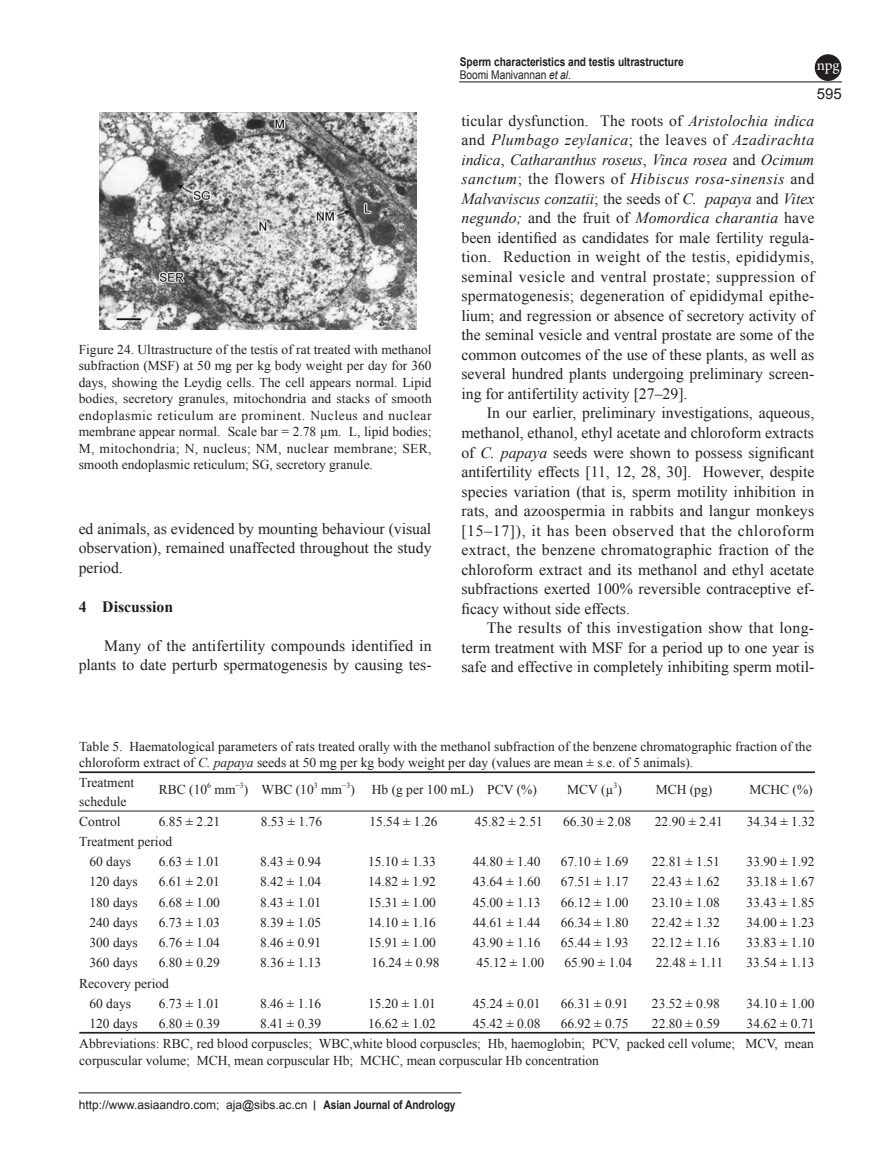
<style>
.page{position:relative;width:893px;height:1170px;background:#fff}
.page>*{position:absolute;margin:0;border:0;box-sizing:border-box;transform-origin:0 0}
.t1{font:15.75px/19.5px "Times New Roman";color:#231f20;text-align:justify}
.t2{font:700 15.75px "Times New Roman";color:#231f20}
.t3{font:15px "Arial";color:#231f20}
.t4{font:15px "Minion Pro";color:#fff}
.t5{font:13.5px/16.5px "Times New Roman";color:#231f20}
.t6{font:700 12px/13.5px "Arial";letter-spacing:-.005em;color:#231f20;scale:.85 1}
.t7{font:12px "Arial";color:#231f20}
.t8{font:7.8px "Times New Roman";color:#231f20}
.s1{font-weight:400}
.s2{font-weight:400;font-style:italic}
.s3{font-style:italic}
.s4{font-weight:700;font-size:10.5px}
.s5{font-weight:700}
</style>
<div class="page">
<hr style="left:459px;top:81px;width:383px;height:1px;background:#231f20">
<hr style="left:79px;top:1092px;width:382px;height:1px;background:#231f20">
<div style="left:815px;top:54px;width:26px;height:27px;background:#231f20;border-radius:50%"></div>
<img style="left:100px;top:113px;width:317px;height:217px">
<hr style="left:79px;top:771px;width:736px;height:2px;background:#231f20">
<hr style="left:79px;top:810px;width:735px;height:1px;background:#231f20">
<hr style="left:79px;top:1031px;width:736px;height:2px;background:#231f20">
<p class="t5" style="left:79px;top:341px;width:355px;text-align:justify">Figure 24. Ultrastructure of the testis of rat treated with methanol subfraction (MSF) at 50 mg per kg body weight per day for 360 days, showing the Leydig cells. The cell appears normal. Lipid bodies, secretory granules, mitochondria and stacks of smooth endoplasmic reticulum are prominent. Nucleus and nuclear membrane appear normal. Scale bar = 2.78 µm. L, lipid bodies; M, mitochondria; N, nucleus; NM, nuclear membrane; SER, smooth endoplasmic reticulum; SG, secretory granule.</p>
<p class="t1" style="left:79px;top:518px;width:354px">ed animals, as evidenced by mounting behaviour (visual observation), remained unaffected throughout the study period.</p>
<p class="t2" style="left:79px;top:595px;width:96px">4 Discussion</p>
<p class="t1" style="left:79px;top:635px;width:354px;text-align:right">Many of the antifertility compounds identified in plants to date perturb spermatogenesis by causing tes-</p>
<p class="t6" style="left:460px;top:55px;width:265px">Sperm characteristics and testis ultrastructure<br><span class="s1">Boomi Manivannan</span> <span class="s2">et al</span><span class="s1">.</span></p>
<p class="t4" style="left:817px;top:55px;width:24px">npg</p>
<p class="t3" style="left:817px;top:84px;width:27px">595</p>
<p class="t1" style="left:461px;top:111px;width:355px">ticular dysfunction. The roots of <span class="s3">Aristolochia indica </span>and <span class="s3">Plumbago zeylanica</span>; the leaves of <span class="s3">Azadirachta indica</span>, <span class="s3">Catharanthus roseus</span>, <span class="s3">Vinca rosea</span> and <span class="s3">Ocimum sanctum</span>; the flowers of <span class="s3">Hibiscus rosa-sinensis</span> and <span class="s3">Malvaviscus conzatii</span>; the seeds of <span class="s3">C. papaya</span> and <span class="s3">Vitex negundo;</span> and the fruit of <span class="s3">Momordica charantia</span> have been identified as candidates for male fertility regula&shy;tion. Reduction in weight of the testis, epididymis, seminal vesicle and ventral prostate; suppression of spermatogenesis; degeneration of epididymal epithe&shy;lium; and regression or absence of secretory activity of the seminal vesicle and ventral prostate are some of the common outcomes of the use of these plants, as well as several hundred plants undergoing preliminary screen&shy;ing for antifertility activity [27–29].</p>
<p class="t1" style="left:461px;top:403px;width:355px;text-indent:25px">In our earlier, preliminary investigations, aqueous, methanol, ethanol, ethyl acetate and chloroform extracts of <span class="s3">C. papaya</span> seeds were shown to possess significant antifertility effects [11, 12, 28, 30]. However, despite species variation (that is, sperm motility inhibition in rats, and azoospermia in rabbits and langur monkeys [15–17]), it has been observed that the chloroform extract, the benzene chromatographic fraction of the chloroform extract and its methanol and ethyl acetate subfractions exerted 100% reversible contraceptive ef&shy;ficacy without side effects.</p>
<p class="t1" style="left:461px;top:617px;width:354px;text-indent:25px">The results of this investigation show that long&shy;term treatment with MSF for a period up to one year is safe and effective in completely inhibiting sperm motil-</p>
<p class="t5" style="left:79px;top:737px;width:734px">Table 5. Haematological parameters of rats treated orally with the methanol subfraction of the benzene chromatographic fraction of the chloroform extract of <span class="s3">C. papaya</span> seeds at 50 mg per kg body weight per day (values are mean ± s.e. of 5 animals).</p>
<p class="t5" style="left:79px;top:773px;width:57px">Treatment</p>
<p class="t5" style="left:159px;top:781px;width:50px">RBC (10</p>
<p class="t8" style="left:207px;top:779px;width:5px">6</p>
<p class="t8" style="left:236px;top:779px;width:10px">−3</p>
<p class="t5" style="left:244px;top:781px;width:71px">) WBC (10</p>
<p class="t8" style="left:314px;top:779px;width:5px">3</p>
<p class="t8" style="left:342px;top:779px;width:10px">−3</p>
<p class="t5" style="left:350px;top:781px;width:6px">)</p>
<p class="t5" style="left:372px;top:781px;width:167px">Hb (g per 100 mL) PCV (%)</p>
<p class="t5" style="left:567px;top:781px;width:56px">MCV (µ )</p>
<p class="t8" style="left:613px;top:779px;width:5px">3</p>
<p class="t5" style="left:656px;top:781px;width:58px">MCH (pg)</p>
<p class="t5" style="left:749px;top:781px;width:65px">MCHC (%)</p>
<p class="t5" style="left:215px;top:781px;width:23px">mm</p>
<p class="t5" style="left:321px;top:781px;width:23px">mm</p>
<p class="t5" style="left:79px;top:791px;width:49px;line-height:19.5px">schedule<br>Control</p>
<p class="t5" style="left:159px;top:812px;width:63px">6.85 ± 2.21</p>
<p class="t5" style="left:261px;top:812px;width:63px">8.53 ± 1.76</p>
<p class="t5" style="left:369px;top:812px;width:70px">15.54 ± 1.26</p>
<p class="t5" style="left:475px;top:812px;width:70px">45.82 ± 2.51</p>
<p class="t5" style="left:563px;top:812px;width:70px">66.30 ± 2.08</p>
<p class="t5" style="left:655px;top:812px;width:70px">22.90 ± 2.41</p>
<p class="t5" style="left:747px;top:812px;width:70px">34.34 ± 1.32</p>
<p class="t5" style="left:89px;top:830px;width:84px;line-height:20.2px;text-indent:-10px">Treatment period<br>60 days</p>
<p class="t5" style="left:159px;top:853px;width:63px">6.63 ± 1.01</p>
<p class="t5" style="left:260px;top:853px;width:63px">8.43 ± 0.94</p>
<p class="t5" style="left:368px;top:853px;width:69px">15.10 ± 1.33</p>
<p class="t5" style="left:473px;top:853px;width:69px">44.80 ± 1.40</p>
<p class="t5" style="left:561px;top:853px;width:69px">67.10 ± 1.69</p>
<p class="t5" style="left:652px;top:853px;width:69px">22.81 ± 1.51</p>
<p class="t5" style="left:747px;top:853px;width:69px">33.90 ± 1.92</p>
<p class="t5" style="left:89px;top:873px;width:50px">120 days</p>
<p class="t5" style="left:159px;top:873px;width:63px">6.61 ± 2.01</p>
<p class="t5" style="left:260px;top:873px;width:63px">8.42 ± 1.04</p>
<p class="t5" style="left:368px;top:873px;width:69px">14.82 ± 1.92</p>
<p class="t5" style="left:473px;top:873px;width:69px">43.64 ± 1.60</p>
<p class="t5" style="left:561px;top:873px;width:69px">67.51 ± 1.17</p>
<p class="t5" style="left:652px;top:873px;width:69px">22.43 ± 1.62</p>
<p class="t5" style="left:747px;top:873px;width:69px">33.18 ± 1.67</p>
<p class="t5" style="left:89px;top:893px;width:50px">180 days</p>
<p class="t5" style="left:159px;top:893px;width:63px">6.68 ± 1.00</p>
<p class="t5" style="left:260px;top:893px;width:63px">8.43 ± 1.01</p>
<p class="t5" style="left:368px;top:893px;width:69px">15.31 ± 1.00</p>
<p class="t5" style="left:473px;top:893px;width:69px">45.00 ± 1.13</p>
<p class="t5" style="left:561px;top:893px;width:69px">66.12 ± 1.00</p>
<p class="t5" style="left:652px;top:893px;width:69px">23.10 ± 1.08</p>
<p class="t5" style="left:747px;top:893px;width:69px">33.43 ± 1.85</p>
<p class="t5" style="left:89px;top:913px;width:50px">240 days</p>
<p class="t5" style="left:159px;top:913px;width:63px">6.73 ± 1.03</p>
<p class="t5" style="left:260px;top:913px;width:63px">8.39 ± 1.05</p>
<p class="t5" style="left:368px;top:913px;width:69px">14.10 ± 1.16</p>
<p class="t5" style="left:473px;top:913px;width:69px">44.61 ± 1.44</p>
<p class="t5" style="left:561px;top:913px;width:69px">66.34 ± 1.80</p>
<p class="t5" style="left:652px;top:913px;width:69px">22.42 ± 1.32</p>
<p class="t5" style="left:747px;top:913px;width:69px">34.00 ± 1.23</p>
<p class="t5" style="left:89px;top:934px;width:50px">300 days</p>
<p class="t5" style="left:159px;top:934px;width:63px">6.76 ± 1.04</p>
<p class="t5" style="left:260px;top:934px;width:63px">8.46 ± 0.91</p>
<p class="t5" style="left:368px;top:934px;width:69px">15.91 ± 1.00</p>
<p class="t5" style="left:473px;top:934px;width:69px">43.90 ± 1.16</p>
<p class="t5" style="left:561px;top:934px;width:69px">65.44 ± 1.93</p>
<p class="t5" style="left:652px;top:934px;width:69px">22.12 ± 1.16</p>
<p class="t5" style="left:747px;top:934px;width:69px">33.83 ± 1.10</p>
<p class="t5" style="left:89px;top:954px;width:50px">360 days</p>
<p class="t5" style="left:159px;top:954px;width:63px">6.80 ± 0.29</p>
<p class="t5" style="left:260px;top:954px;width:63px">8.36 ± 1.13</p>
<p class="t5" style="left:372px;top:954px;width:69px">16.24 ± 0.98</p>
<p class="t5" style="left:476px;top:954px;width:69px">45.12 ± 1.00</p>
<p class="t5" style="left:564px;top:954px;width:69px">65.90 ± 1.04</p>
<p class="t5" style="left:656px;top:954px;width:69px">22.48 ± 1.11</p>
<p class="t5" style="left:747px;top:954px;width:69px">33.54 ± 1.13</p>
<p class="t5" style="left:89px;top:972px;width:81px;line-height:20.2px;text-indent:-10px">Recovery period<br>60 days</p>
<p class="t5" style="left:159px;top:994px;width:63px">6.73 ± 1.01</p>
<p class="t5" style="left:260px;top:994px;width:63px">8.46 ± 1.16</p>
<p class="t5" style="left:368px;top:994px;width:69px">15.20 ± 1.01</p>
<p class="t5" style="left:473px;top:994px;width:69px">45.24 ± 0.01</p>
<p class="t5" style="left:561px;top:994px;width:69px">66.31 ± 0.91</p>
<p class="t5" style="left:652px;top:994px;width:69px">23.52 ± 0.98</p>
<p class="t5" style="left:747px;top:994px;width:69px">34.10 ± 1.00</p>
<p class="t5" style="left:89px;top:1015px;width:50px">120 days</p>
<p class="t5" style="left:159px;top:1015px;width:63px">6.80 ± 0.39</p>
<p class="t5" style="left:260px;top:1015px;width:63px">8.41 ± 0.39</p>
<p class="t5" style="left:368px;top:1015px;width:69px">16.62 ± 1.02</p>
<p class="t5" style="left:473px;top:1015px;width:69px">45.42 ± 0.08</p>
<p class="t5" style="left:561px;top:1015px;width:69px">66.92 ± 0.75</p>
<p class="t5" style="left:652px;top:1015px;width:69px">22.80 ± 0.59</p>
<p class="t5" style="left:79px;top:1013px;width:737px;line-height:20.2px;text-align:right">34.62 ± 0.71<br>Abbreviations: RBC, red blood corpuscles; WBC,white blood corpuscles; Hb, haemoglobin; PCV, packed cell volume; MCV, mean</p>
<p class="t5" style="left:79px;top:1051px;width:521px">corpuscular volume; MCH, mean corpuscular Hb; MCHC, mean corpuscular Hb concentration</p>
<p class="t7" style="left:79px;top:1096px;width:378px">http://www.asiaandro.com; aja@sibs.ac.cn <span class="s4">|</span> <span class="s5">Asian Journal of Andrology</span></p>
</div>
